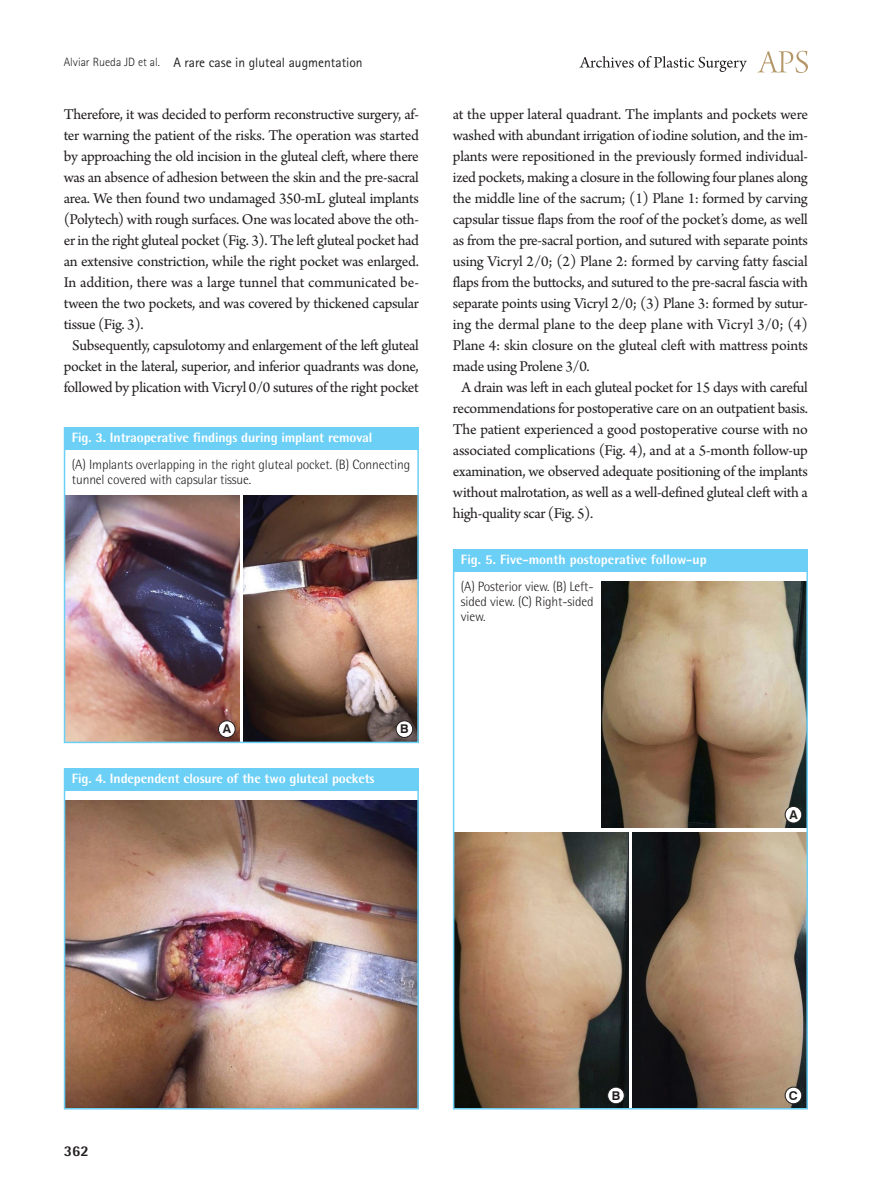
<style>
.page{position:relative;width:893px;height:1191px;background:#fff}
.page>*{position:absolute;margin:0;border:0;box-sizing:border-box;transform-origin:0 0}
.본문{font:15.75px/21px "Arno Pro";letter-spacing:-.02em;color:#231f20;text-align:justify}
.t1{font:800 15px "Rotis Semi Sans Std";color:#231f20}
.그림설명{font:300 13.5px/15px "Rotis Semi Sans Std";letter-spacing:-.01em;color:#231f20}
.표그림제목{font:800 13.5px "Rotis Semi Sans Std";letter-spacing:-.01em;color:#fff}
.하시라_제목{font:13.5px "Rotis Sans Serif Std";color:#231f20}
.t2{font:700 12.15px "Swiss 721 BT";color:#231f20}
.s1{font-weight:300;font-size:12px}
</style>
<div class="page">
<svg style="left:757px;top:51px;width:51px;height:22px"></svg>
<svg style="left:579px;top:56px;width:168px;height:16px"></svg>
<img style="left:67px;top:801px;width:349px;height:305px">
<div style="left:64px;top:768px;width:354px;height:23px;background:#6bcff6"></div>
<div style="left:64px;top:768px;width:355px;height:341px;border:2px solid #6bcff6"></div>
<img style="left:67px;top:495px;width:173px;height:245px">
<img style="left:244px;top:495px;width:172px;height:245px">
<div style="left:64px;top:427px;width:354px;height:22px;background:#6bcff6"></div>
<div style="left:64px;top:427px;width:355px;height:316px;border:2px solid #6bcff6"></div>
<div style="left:219px;top:721px;width:16px;height:16px;background:#fff;border-radius:50%"></div>
<div style="left:218px;top:720px;width:17px;height:17px;border:1px solid #231f20;border-radius:50%"></div>
<div style="left:396px;top:721px;width:17px;height:16px;background:#fff;border-radius:50%"></div>
<div style="left:396px;top:720px;width:17px;height:17px;border:1px solid #231f20;border-radius:50%"></div>
<img style="left:456px;top:832px;width:173px;height:274px">
<img style="left:602px;top:581px;width:203px;height:247px">
<img style="left:633px;top:832px;width:172px;height:274px">
<div style="left:453px;top:549px;width:354px;height:22px;background:#6bcff6"></div>
<div style="left:453px;top:549px;width:355px;height:560px;border:2px solid #6bcff6"></div>
<div style="left:608px;top:1087px;width:16px;height:16px;background:#fff;border-radius:50%"></div>
<div style="left:607px;top:1087px;width:17px;height:17px;border:1px solid #231f20;border-radius:50%"></div>
<div style="left:785px;top:806px;width:17px;height:17px;background:#fff;border-radius:50%"></div>
<div style="left:785px;top:806px;width:17px;height:17px;border:1px solid #231f20;border-radius:50%"></div>
<div style="left:785px;top:1087px;width:17px;height:16px;background:#fff;border-radius:50%"></div>
<div style="left:785px;top:1087px;width:17px;height:17px;border:1px solid #231f20;border-radius:50%"></div>
<p class="하시라_제목" style="left:64px;top:54px;width:300px"><span class="s1">Alviar Rueda JD et al.</span> A rare case in gluteal augmentation</p>
<p class="본문" style="left:64px;top:105px;width:357px">Therefore, it was decided to perform reconstructive surgery, af&shy;ter warning the patient of the risks. The operation was started by approaching the old incision in the gluteal cleft, where there was an absence of adhesion between the skin and the pre-sacral area. We then found two undamaged 350-mL gluteal implants (Polytech) with rough surfaces. One was located above the oth&shy;er in the right gluteal pocket (Fig. 3). The left gluteal pocket had an extensive constriction, while the right pocket was enlarged.<br>In addition, there was a large tunnel that communicated be&shy;tween the two pockets, and was covered by thickened capsular tissue (Fig. 3).</p>
<p class="본문" style="left:64px;top:336px;width:357px;text-align:center">Subsequently, capsulotomy and enlargement of the left gluteal pocket in the lateral, superior, and inferior quadrants was done, followed by plication with Vicryl 0/0 sutures of the right pocket</p>
<p class="표그림제목" style="left:72px;top:428px;width:302px">Fig. 3. Intraoperative findings during implant removal</p>
<p class="그림설명" style="left:72px;top:457px;width:340px">(A) Implants overlapping in the right gluteal pocket. (B) Connecting tunnel covered with capsular tissue.</p>
<p class="본문" style="left:453px;top:105px;width:357px">at the upper lateral quadrant. The implants and pockets were washed with abundant irrigation of iodine solution, and the im&shy;plants were repositioned in the previously formed individual&shy;ized pockets, making a closure in the following four planes along the middle line of the sacrum; (1) Plane 1: formed by carving capsular tissue flaps from the roof of the pocket’s dome, as well as from the pre-sacral portion, and sutured with separate points using Vicryl 2/0; (2) Plane 2: formed by carving fatty fascial flaps from the buttocks, and sutured to the pre-sacral fascia with separate points using Vicryl 2/0; (3) Plane 3: formed by sutur&shy;ing the dermal plane to the deep plane with Vicryl 3/0; (4)<br>Plane 4: skin closure on the gluteal cleft with mattress points made using Prolene 3/0.</p>
<p class="본문" style="left:453px;top:378px;width:357px;text-indent:9px">A drain was left in each gluteal pocket for 15 days with careful recommendations for postoperative care on an outpatient basis.<br>The patient experienced a good postoperative course with no associated complications (Fig. 4), and at a 5-month follow-up examination, we observed adequate positioning of the implants without malrotation, as well as a well-defined gluteal cleft with a high-quality scar (Fig. 5).</p>
<p class="표그림제목" style="left:461px;top:550px;width:247px">Fig. 5. Five-month postoperative follow-up</p>
<p class="그림설명" style="left:461px;top:579px;width:134px;text-align:justify">(A) Posterior view. (B) Left&shy;sided view. (C) Right-sided view.</p>
<p class="t2" style="left:223px;top:721px;width:10px">A</p>
<p class="t2" style="left:400px;top:721px;width:10px">B</p>
<p class="표그림제목" style="left:72px;top:770px;width:304px">Fig. 4. Independent closure of the two gluteal pockets</p>
<p class="t2" style="left:789px;top:807px;width:10px">A</p>
<p class="t1" style="left:64px;top:1141px;width:27px">362</p>
<p class="t2" style="left:612px;top:1088px;width:10px">B</p>
<p class="t2" style="left:789px;top:1088px;width:10px">C</p>
</div>
